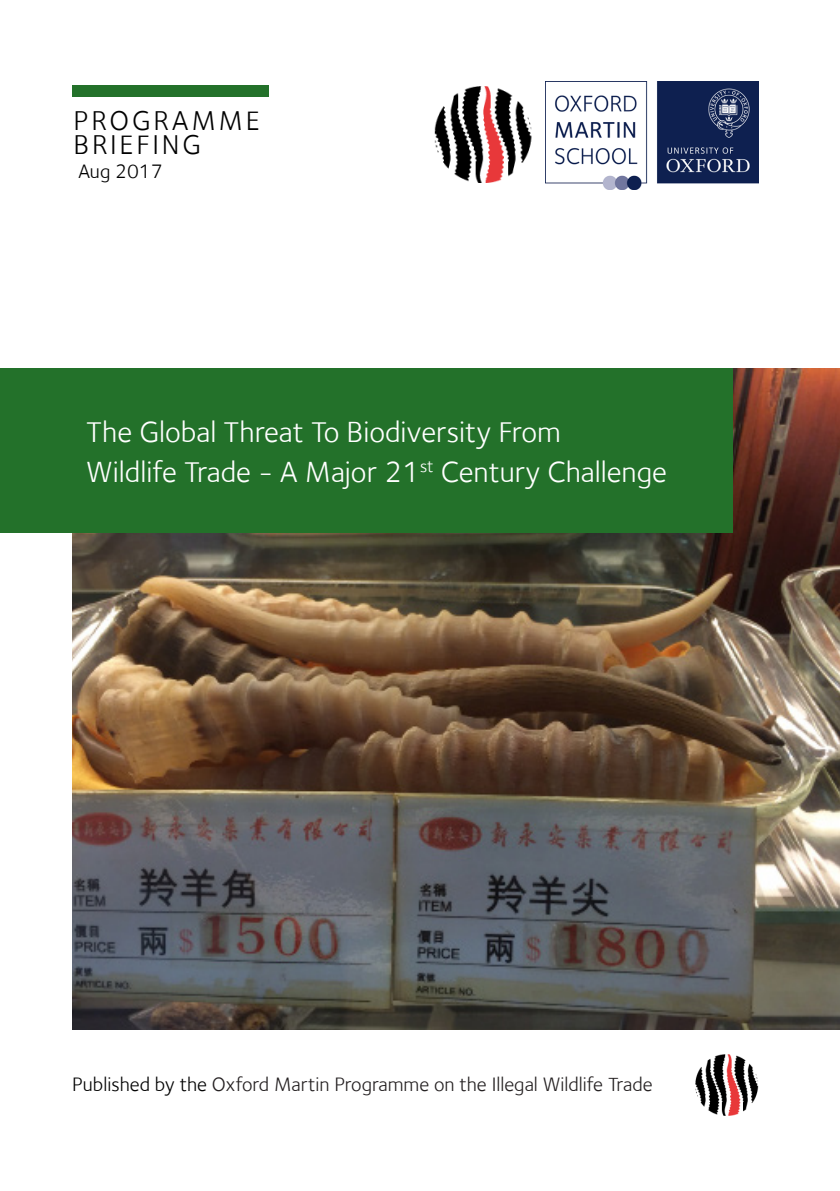
<style>
.page{position:relative;width:840px;height:1191px;background:#fff}
.page>*{position:absolute;margin:0;border:0;box-sizing:border-box;transform-origin:0 0}
.Headings{font:30px/40px "Foundry Sterling";color:#fff}
.Headings-2{font:28px/24px "Foundry Sterling";letter-spacing:.1em;color:#000}
.Front_bottom_heading{font:20px "Foundry Sterling";color:#231f20}
.Body_copy_Paragraph{font:20px "Foundry Sterling";color:#000}
.s1{color:#000}
</style>
<div class="page">
<div style="left:72px;top:85px;width:197px;height:11px;background:#23712a"></div>
<img style="left:72px;top:369px;width:767px;height:660px">
<div style="left:0;top:369px;width:731px;height:164px;background:#23712a"></div>
<img style="left:434px;top:86px;width:98px;height:97px">
<img style="left:695px;top:1054px;width:64px;height:62px">
<img style="left:545px;top:82px;width:213px;height:108px">
<p class="Headings-2" style="left:74px;top:108px;width:187px">PROGRAMME<br>BRIEFING</p>
<p class="Body_copy_Paragraph" style="left:78px;top:159px;width:86px">Aug 2017</p>
<p class="Headings" style="left:86px;top:412px;width:582px">The Global Threat To Biodiversity From<br>Wildlife Trade - A Major 21<sup>st</sup> Century Challenge</p>
<p class="Front_bottom_heading" style="left:72px;top:1072px;width:581px"><span class="s1">Published by the</span> Oxford Martin Programme on the Illegal Wildlife Trade</p>
</div>
